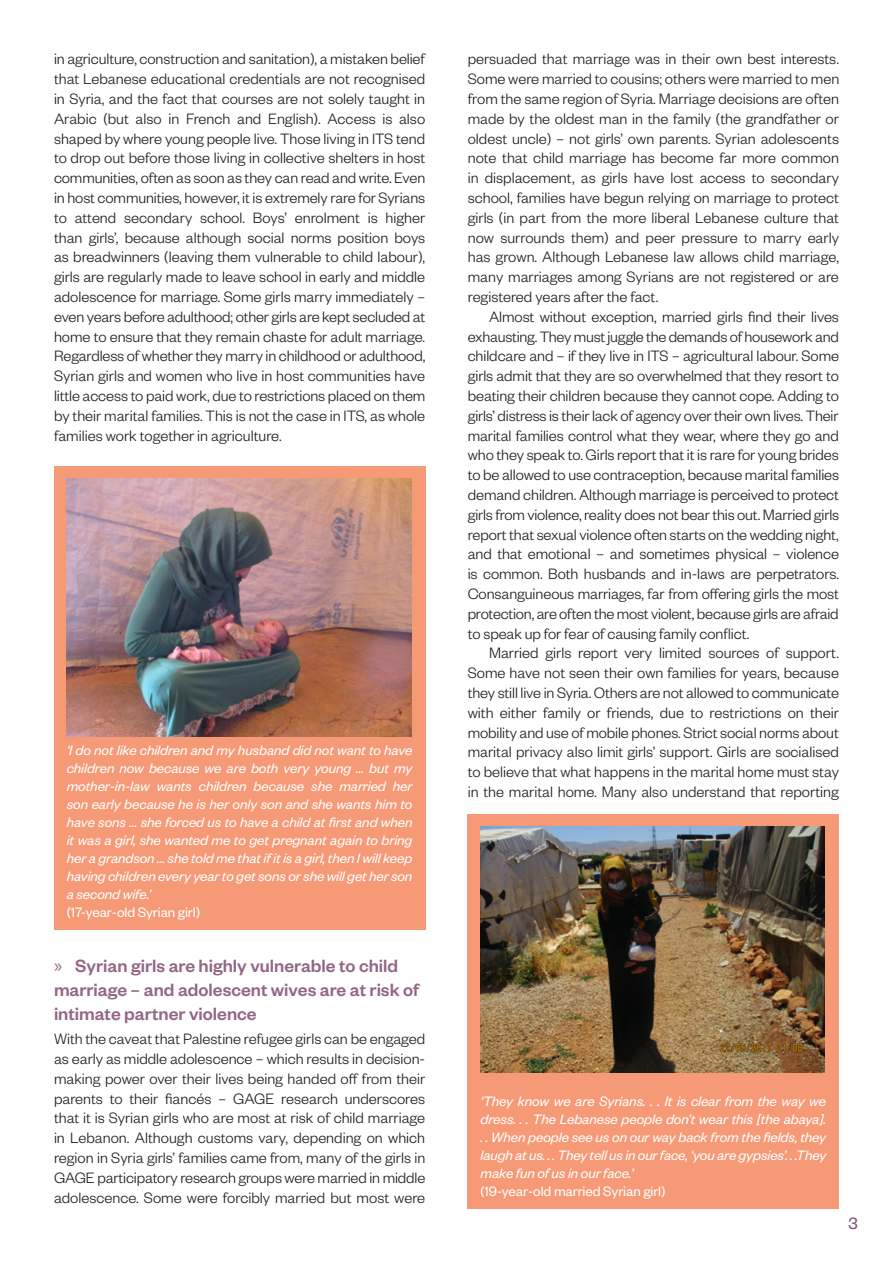
<style>
.page{position:relative;width:893px;height:1263px;background:#fff}
.page>*{position:absolute;margin:0;border:0;box-sizing:border-box;transform-origin:0 0}
.t1{font:500 19.5px/24px "Founders Grotesk";color:#946787}
.t2{font:18px "Founders Grotesk";color:#814a74}
.Body_text{font:300 16.5px/19.8px "Founders Grotesk";color:#231f20;text-align:justify}
.Body_text_1st_Para{font:300 16.5px/19.8px "Founders Grotesk";color:#231f20;text-align:justify}
.Quotes_source{font:italic 15px/18px "Founders Grotesk";letter-spacing:-.005em;color:#fff;text-align:justify}
.Quotes_source-2{font:15px "Founders Grotesk";letter-spacing:-.005em;color:#fff}
.s1{font-family:"Myriad Pro";font-weight:400}
</style>
<div class="page">
<div style="left:54px;top:466px;width:371px;height:463px;background:#f69976"></div>
<img style="left:67px;top:478px;width:344px;height:258px">
<div style="left:468px;top:814px;width:371px;height:395px;background:#f69976"></div>
<img style="left:480px;top:827px;width:345px;height:245px">
<p class="Body_text" style="left:54px;top:48px;width:373px">in agriculture, construction and sanitation), a mistaken belief that Lebanese educational credentials are not recognised in Syria, and the fact that courses are not solely taught in Arabic (but also in French and English). Access is also shaped by where young people live. Those living in ITS tend to drop out before those living in collective shelters in host communities, often as soon as they can read and write. Even in host communities, however, it is extremely rare for Syrians to attend secondary school. Boys’ enrolment is higher than girls’, because although social norms position boys as breadwinners (leaving them vulnerable to child labour), girls are regularly made to leave school in early and middle adolescence for marriage. Some girls marry immediately – even years before adulthood; other girls are kept secluded at home to ensure that they remain chaste for adult marriage.<br>Regardless of whether they marry in childhood or adulthood, Syrian girls and women who live in host communities have little access to paid work, due to restrictions placed on them by their marital families. This is not the case in ITS, as whole families work together in agriculture.</p>
<p class="Quotes_source" style="left:67px;top:740px;width:347px">‘I do not like children and my husband did not want to have children now because we are both very young … but my mother-in-law wants children because she married her son early because he is her only son and she wants him to have sons … she forced us to have a child at first and when it was a girl, she wanted me to get pregnant again to bring her a grandson … she told me that if it is a girl, then I will keep having children every year to get sons or she will get her son a second wife.’</p>
<p class="Quotes_source-2" style="left:67px;top:903px;width:135px">(17-year-old Syrian girl)</p>
<p class="t1" style="left:54px;top:953px;width:367px"><span class="s1">»</span> Syrian girls are highly vulnerable to child marriage – and adolescent wives are at risk of intimate partner violence</p>
<p class="Body_text_1st_Para" style="left:54px;top:1028px;width:373px">With the caveat that Palestine refugee girls can be engaged as early as middle adolescence – which results in decision&shy;making power over their lives being handed off from their parents to their fiancés – GAGE research underscores that it is Syrian girls who are most at risk of child marriage in Lebanon. Although customs vary, depending on which region in Syria girls’ families came from, many of the girls in GAGE participatory research groups were married in middle adolescence. Some were forcibly married but most were</p>
<p class="Body_text_1st_Para" style="left:468px;top:48px;width:373px">persuaded that marriage was in their own best interests.<br>Some were married to cousins; others were married to men from the same region of Syria. Marriage decisions are often made by the oldest man in the family (the grandfather or oldest uncle) – not girls’ own parents. Syrian adolescents note that child marriage has become far more common in displacement, as girls have lost access to secondary school, families have begun relying on marriage to protect girls (in part from the more liberal Lebanese culture that now surrounds them) and peer pressure to marry early has grown. Although Lebanese law allows child marriage, many marriages among Syrians are not registered or are registered years after the fact.</p>
<p class="Body_text" style="left:468px;top:306px;width:373px;text-indent:21px">Almost without exception, married girls find their lives exhausting. They must juggle the demands of housework and childcare and – if they live in ITS – agricultural labour. Some girls admit that they are so overwhelmed that they resort to beating their children because they cannot cope. Adding to girls’ distress is their lack of agency over their own lives. Their marital families control what they wear, where they go and who they speak to. Girls report that it is rare for young brides to be allowed to use contraception, because marital families demand children. Although marriage is perceived to protect girls from violence, reality does not bear this out. Married girls report that sexual violence often starts on the wedding night, and that emotional – and sometimes physical – violence is common. Both husbands and in-laws are perpetrators.<br>Consanguineous marriages, far from offering girls the most protection, are often the most violent, because girls are afraid to speak up for fear of causing family conflict.</p>
<p class="Body_text" style="left:468px;top:642px;width:373px;text-indent:21px">Married girls report very limited sources of support.<br>Some have not seen their own families for years, because they still live in Syria. Others are not allowed to communicate with either family or friends, due to restrictions on their mobility and use of mobile phones. Strict social norms about marital privacy also limit girls’ support. Girls are socialised to believe that what happens in the marital home must stay in the marital home. Many also understand that reporting</p>
<p class="Quotes_source" style="left:480px;top:1092px;width:347px">‘They know we are Syrians. . . It is clear from the way we dress. . . The Lebanese people don’t wear this [the abaya]. . . When people see us on our way back from the fields, they laugh at us. . . They tell us in our face, ‘you are gypsies’. . .They make fun of us in our face.’</p>
<p class="Quotes_source-2" style="left:480px;top:1182px;width:186px">(19-year-old married Syrian girl)</p>
<p class="t2" style="left:848px;top:1212px;width:11px">3</p>
</div>
